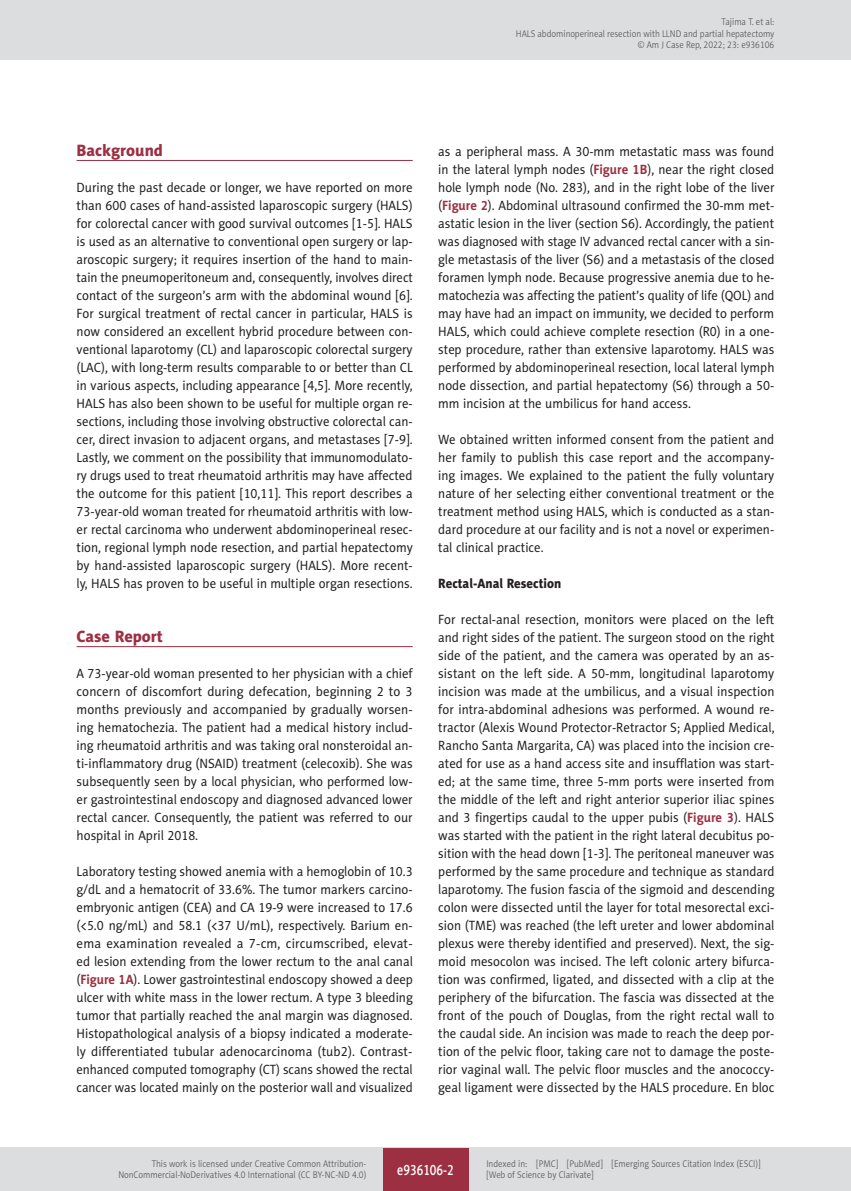
<style>
.page{position:relative;width:851px;height:1191px;background:#fff}
.page>*{position:absolute;margin:0;border:0;box-sizing:border-box;transform-origin:0 0}
.AJCR_Headline_1{font:16.5px "Naomi Sans EFN Heavy";color:#9d2f42}
.AJCR_e-PAGINA{font:15px "Naomi Sans EFN Medium";color:#fff;scale:.8 1}
.AJCR_Body{font:13.5px/18px "Naomi Sans EFN";color:#231f20;text-align:justify;scale:.95 1}
.AJCR_Headline_2{font:13.5px "Naomi Sans EFN Heavy";color:#231f20;scale:.95 1}
.AJCR_pagina_zywa{font:9.75px/11.2px "Naomi Sans EFN Light";color:#57585a;text-align:right;scale:.9 1}
.AJCR_pagina_sygnatur{font:9.75px "Naomi Sans EFN Light";color:#57585a;scale:.9 1}
.s1{font-weight:700;color:#9d2f42}
</style>
<div class="page">
<hr style="left:77px;top:160px;width:335px;height:1px;background:#9d2f42">
<hr style="left:77px;top:646px;width:335px;height:1px;background:#9d2f42">
<div style="left:0;top:0;width:850px;height:60px;background:#dcdddf"></div>
<hr style="left:850px;top:0;width:1px;height:60px;background:#dcdddf">
<div style="left:0;top:1148px;width:850px;height:43px;background:#dcdddf"></div>
<div style="left:383px;top:1147px;width:85px;height:43px;background:#9d2f42"></div>
<p class="AJCR_pagina_zywa" style="left:516px;top:16px;width:288px">Tajima T. et al:<br>HALS abdominoperineal resection with LLND and partial hepatectomy</p>
<p class="AJCR_pagina_sygnatur" style="left:637px;top:39px;width:153px">© Am J Case Rep, 2022; 23: e936106</p>
<p class="AJCR_Headline_1" style="left:77px;top:140px;width:88px">Background</p>
<p class="AJCR_Body" style="left:77px;top:178px;width:355px">During the past decade or longer, we have reported on more than 600 cases of hand-assisted laparoscopic surgery (HALS) for colorectal cancer with good survival outcomes [1-5]. HALS is used as an alternative to conventional open surgery or lap&shy;aroscopic surgery; it requires insertion of the hand to main&shy;tain the pneumoperitoneum and, consequently, involves direct contact of the surgeon’s arm with the abdominal wound [6].<br>For surgical treatment of rectal cancer in particular, HALS is now considered an excellent hybrid procedure between con&shy;ventional laparotomy (CL) and laparoscopic colorectal surgery (LAC), with long-term results comparable to or better than CL in various aspects, including appearance [4,5]. More recently, HALS has also been shown to be useful for multiple organ re&shy;sections, including those involving obstructive colorectal can&shy;cer, direct invasion to adjacent organs, and metastases [7-9].<br>Lastly, we comment on the possibility that immunomodulato&shy;ry drugs used to treat rheumatoid arthritis may have affected the outcome for this patient [10,11]. This report describes a 73-year-old woman treated for rheumatoid arthritis with low&shy;er rectal carcinoma who underwent abdominoperineal resec&shy;tion, regional lymph node resection, and partial hepatectomy by hand-assisted laparoscopic surgery (HALS). More recent&shy;ly, HALS has proven to be useful in multiple organ resections.</p>
<p class="AJCR_Headline_1" style="left:77px;top:626px;width:88px">Case Report</p>
<p class="AJCR_Body" style="left:77px;top:664px;width:355px">A 73-year-old woman presented to her physician with a chief concern of discomfort during defecation, beginning 2 to 3 months previously and accompanied by gradually worsen&shy;ing hematochezia. The patient had a medical history includ&shy;ing rheumatoid arthritis and was taking oral nonsteroidal an&shy;ti-inflammatory drug (NSAID) treatment (celecoxib). She was subsequently seen by a local physician, who performed low&shy;er gastrointestinal endoscopy and diagnosed advanced lower rectal cancer. Consequently, the patient was referred to our hospital in April 2018.</p>
<p class="AJCR_Body" style="left:77px;top:862px;width:355px">Laboratory testing showed anemia with a hemoglobin of 10.3 g/dL and a hematocrit of 33.6%. The tumor markers carcino&shy;embryonic antigen (CEA) and CA 19-9 were increased to 17.6 (&lt;5.0 ng/mL) and 58.1 (&lt;37 U/mL), respectively. Barium en&shy;ema examination revealed a 7-cm, circumscribed, elevat&shy;ed lesion extending from the lower rectum to the anal canal (<span class="s1">Figure 1A</span>). Lower gastrointestinal endoscopy showed a deep ulcer with white mass in the lower rectum. A type 3 bleeding tumor that partially reached the anal margin was diagnosed.<br>Histopathological analysis of a biopsy indicated a moderate&shy;ly differentiated tubular adenocarcinoma (tub2). Contrast&shy;enhanced computed tomography (CT) scans showed the rectal cancer was located mainly on the posterior wall and visualized</p>
<p class="AJCR_Body" style="left:438px;top:142px;width:355px">as a peripheral mass. A 30-mm metastatic mass was found in the lateral lymph nodes (<span class="s1">Figure 1B</span>), near the right closed hole lymph node (No. 283), and in the right lobe of the liver (<span class="s1">Figure 2</span>). Abdominal ultrasound confirmed the 30-mm met&shy;astatic lesion in the liver (section S6). Accordingly, the patient was diagnosed with stage IV advanced rectal cancer with a sin&shy;gle metastasis of the liver (S6) and a metastasis of the closed foramen lymph node. Because progressive anemia due to he&shy;matochezia was affecting the patient’s quality of life (QOL) and may have had an impact on immunity, we decided to perform HALS, which could achieve complete resection (R0) in a one&shy;step procedure, rather than extensive laparotomy. HALS was performed by abdominoperineal resection, local lateral lymph node dissection, and partial hepatectomy (S6) through a 50- mm incision at the umbilicus for hand access.</p>
<p class="AJCR_Body" style="left:438px;top:430px;width:355px">We obtained written informed consent from the patient and her family to publish this case report and the accompany&shy;ing images. We explained to the patient the fully voluntary nature of her selecting either conventional treatment or the treatment method using HALS, which is conducted as a stan&shy;dard procedure at our facility and is not a novel or experimen&shy;tal clinical practice.</p>
<p class="AJCR_Headline_2" style="left:438px;top:575px;width:131px">Rectal-Anal Resection</p>
<p class="AJCR_Body" style="left:438px;top:610px;width:355px">For rectal-anal resection, monitors were placed on the left and right sides of the patient. The surgeon stood on the right side of the patient, and the camera was operated by an as&shy;sistant on the left side. A 50-mm, longitudinal laparotomy incision was made at the umbilicus, and a visual inspection for intra-abdominal adhesions was performed. A wound re&shy;tractor (Alexis Wound Protector-Retractor S; Applied Medical, Rancho Santa Margarita, CA) was placed into the incision cre&shy;ated for use as a hand access site and insufflation was start&shy;ed; at the same time, three 5-mm ports were inserted from the middle of the left and right anterior superior iliac spines and 3 fingertips caudal to the upper pubis (<span class="s1">Figure 3</span>). HALS was started with the patient in the right lateral decubitus po&shy;sition with the head down [1-3]. The peritoneal maneuver was performed by the same procedure and technique as standard laparotomy. The fusion fascia of the sigmoid and descending colon were dissected until the layer for total mesorectal exci&shy;sion (TME) was reached (the left ureter and lower abdominal plexus were thereby identified and preserved). Next, the sig&shy;moid mesocolon was incised. The left colonic artery bifurca&shy;tion was confirmed, ligated, and dissected with a clip at the periphery of the bifurcation. The fascia was dissected at the front of the pouch of Douglas, from the right rectal wall to the caudal side. An incision was made to reach the deep por&shy;tion of the pelvic floor, taking care not to damage the poste&shy;rior vaginal wall. The pelvic floor muscles and the anococcy&shy;geal ligament were dissected by the HALS procedure. En bloc</p>
<p class="AJCR_pagina_zywa" style="left:118px;top:1158px;width:277px">This work is licensed under Creative Common Attribution-<br>NonCommercial-NoDerivatives 4.0 International (CC BY-NC-ND 4.0)</p>
<p class="AJCR_e-PAGINA" style="left:397px;top:1160px;width:72px">e936106-2</p>
<p class="AJCR_pagina_zywa" style="left:486px;top:1158px;width:306px;text-align:left">Indexed in: [PMC] [PubMed] [Emerging Sources Citation Index (ESCI)] [Web of Science by Clarivate]</p>
</div>
